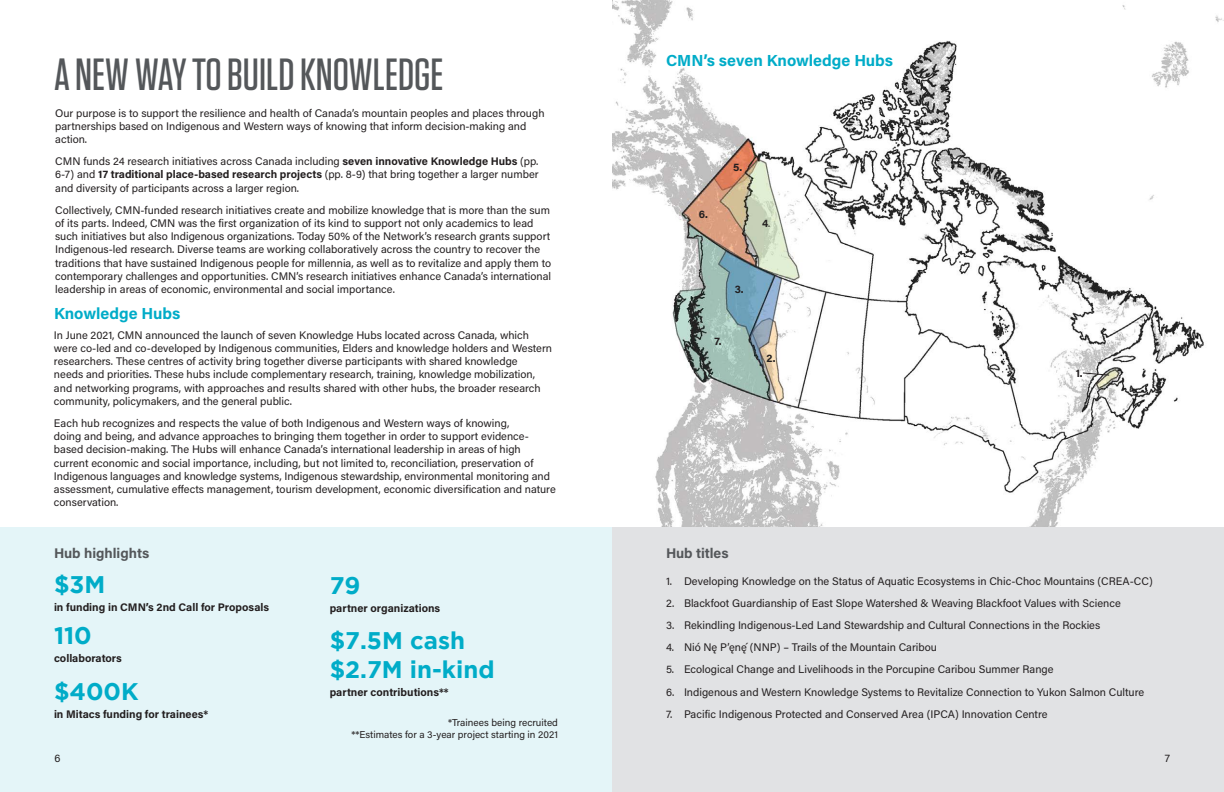
<style>
.page{position:relative;width:1224px;height:792px;background:#fff}
.page>*{position:absolute;margin:0;border:0;box-sizing:border-box;transform-origin:0 0}
.Tungsten_grey{font:500 45px "Tungsten";color:#54575a}
.infographic{font:700 24px/28.8px "Gotham";color:#00acc8}
.Subttitle_Acumin_16{font:700 16px "Acumin Pro";color:#00acc8}
.Bold_acumin_grey_14{font:700 14px "Acumin Pro";color:#54575a}
.t1{font:11px/13.2px "Acumin Pro";color:#231f20}
.infographic-2{font:700 11px "Acumin Pro";color:#231f20}
.caption_linkages_dia{font:700 11px "Acumin Pro";color:#231f20}
.infographic-3{font:10px "Acumin Pro";color:#231f20}
.s1{font-weight:700}
.s2{font-weight:400;font-size:10px}
</style>
<div class="page">
<img style="left:612px;top:0;width:612px;height:527px">
<div style="left:612px;top:527px;width:612px;height:265px;background:#e1e2e4"></div>
<div style="left:0;top:527px;width:612px;height:265px;background:#e4f5f8"></div>
<svg style="left:1082px;top:372px;width:28px;height:4px"></svg>
<p class="Tungsten_grey" style="left:54px;top:51px;width:391px">A NEW WAY TO BUILD KNOWLEDGE</p>
<p class="t1" style="left:55px;top:106px;width:491px">Our purpose is to support the resilience and health of Canada’s mountain peoples and places through partnerships based on Indigenous and Western ways of knowing that inform decision-making and action.</p>
<p class="t1" style="left:55px;top:154px;width:485px;text-align:justify">CMN funds 24 research initiatives across Canada including <span class="s1">seven innovative Knowledge Hubs</span> (pp.<br>6-7) and <span class="s1">17 traditional place-based research projects</span> (pp. 8-9) that bring together a larger number and diversity of participants across a larger region.</p>
<p class="t1" style="left:55px;top:203px;width:498px">Collectively, CMN-funded research initiatives create and mobilize knowledge that is more than the sum of its parts. Indeed, CMN was the first organization of its kind to support not only academics to lead such initiatives but also Indigenous organizations. Today 50% of the Network’s research grants support Indigenous-led research. Diverse teams are working collaboratively across the country to recover the traditions that have sustained Indigenous people for millennia, as well as to revitalize and apply them to contemporary challenges and opportunities. CMN’s research initiatives enhance Canada’s international leadership in areas of economic, environmental and social importance.</p>
<p class="Subttitle_Acumin_16" style="left:54px;top:302px;width:128px">Knowledge Hubs</p>
<p class="t1" style="left:54px;top:328px;width:500px">In June 2021, CMN announced the launch of seven Knowledge Hubs located across Canada, which were co-led and co-developed by Indigenous communities, Elders and knowledge holders and Western researchers. These centres of activity bring together diverse participants with shared knowledge<br>needs and priorities. These hubs include complementary research, training, knowledge mobilization, and networking programs, with approaches and results shared with other hubs, the broader research community, policymakers, and the general public.</p>
<p class="t1" style="left:54px;top:416px;width:503px">Each hub recognizes and respects the value of both Indigenous and Western ways of knowing,<br>doing and being, and advance approaches to bringing them together in order to support evidence&shy;based decision-making. The Hubs will enhance Canada’s international leadership in areas of high current economic and social importance, including, but not limited to, reconciliation, preservation of Indigenous languages and knowledge systems, Indigenous stewardship, environmental monitoring and assessment, cumulative effects management, tourism development, economic diversification and nature conservation.</p>
<p class="Bold_acumin_grey_14" style="left:54px;top:543px;width:97px">Hub highlights</p>
<p class="infographic" style="left:54px;top:570px;width:53px">$3M</p>
<p class="infographic-2" style="left:54px;top:599px;width:217px">in funding in CMN’s 2nd Call for Proposals</p>
<p class="infographic" style="left:54px;top:621px;width:39px">110</p>
<p class="infographic-2" style="left:54px;top:650px;width:69px">collaborators</p>
<p class="infographic" style="left:54px;top:676px;width:86px">$400K</p>
<p class="infographic-2" style="left:54px;top:706px;width:156px">in Mitacs funding for trainees*</p>
<p class="t1" style="left:54px;top:751px;width:8px">6</p>
<p class="infographic" style="left:330px;top:570px;width:32px">79</p>
<p class="infographic-2" style="left:330px;top:600px;width:112px">partner organizations</p>
<p class="infographic" style="left:330px;top:626px;width:166px">$7.5M cash $2.7M in-kind</p>
<p class="infographic-2" style="left:330px;top:684px;width:120px">partner contributions**</p>
<p class="infographic-3" style="left:448px;top:716px;width:111px">*Trainees being recruited</p>
<p class="infographic-3" style="left:352px;top:728px;width:208px">**Estimates for a 3-year project starting in 2021</p>
<p class="Subttitle_Acumin_16" style="left:666px;top:49px;width:229px">CMN’s seven Knowledge Hubs</p>
<p class="caption_linkages_dia" style="left:699px;top:207px;width:11px">6.</p>
<p class="caption_linkages_dia" style="left:733px;top:159px;width:11px">5.</p>
<p class="caption_linkages_dia" style="left:762px;top:215px;width:10px">4<span class="s2">.</span></p>
<p class="caption_linkages_dia" style="left:735px;top:282px;width:10px">3.</p>
<p class="caption_linkages_dia" style="left:715px;top:333px;width:9px">7.</p>
<p class="caption_linkages_dia" style="left:766px;top:351px;width:11px">2.</p>
<p class="caption_linkages_dia" style="left:1076px;top:366px;width:9px">1.</p>
<p class="Bold_acumin_grey_14" style="left:666px;top:543px;width:64px">Hub titles</p>
<p class="t1" style="left:666px;top:574px;width:488px">1. Developing Knowledge on the Status of Aquatic Ecosystems in Chic-Choc Mountains (CREA-CC)</p>
<p class="t1" style="left:666px;top:596px;width:456px">2. Blackfoot Guardianship of East Slope Watershed &amp; Weaving Blackfoot Values with Science</p>
<p class="t1" style="left:666px;top:618px;width:436px">3. Rekindling Indigenous-Led Land Stewardship and Cultural Connections in the Rockies</p>
<p class="t1" style="left:666px;top:640px;width:272px">4. Nió Nę P’ęnę́(NNP) – Trails of the Mountain Caribou</p>
<p class="t1" style="left:666px;top:662px;width:389px">5. Ecological Change and Livelihoods in the Porcupine Caribou Summer Range</p>
<p class="t1" style="left:666px;top:685px;width:480px">6. Indigenous and Western Knowledge Systems to Revitalize Connection to Yukon Salmon Culture</p>
<p class="t1" style="left:666px;top:707px;width:383px">7. Pacific Indigenous Protected and Conserved Area (IPCA) Innovation Centre</p>
<p class="t1" style="left:1165px;top:751px;width:7px">7</p>
</div>
